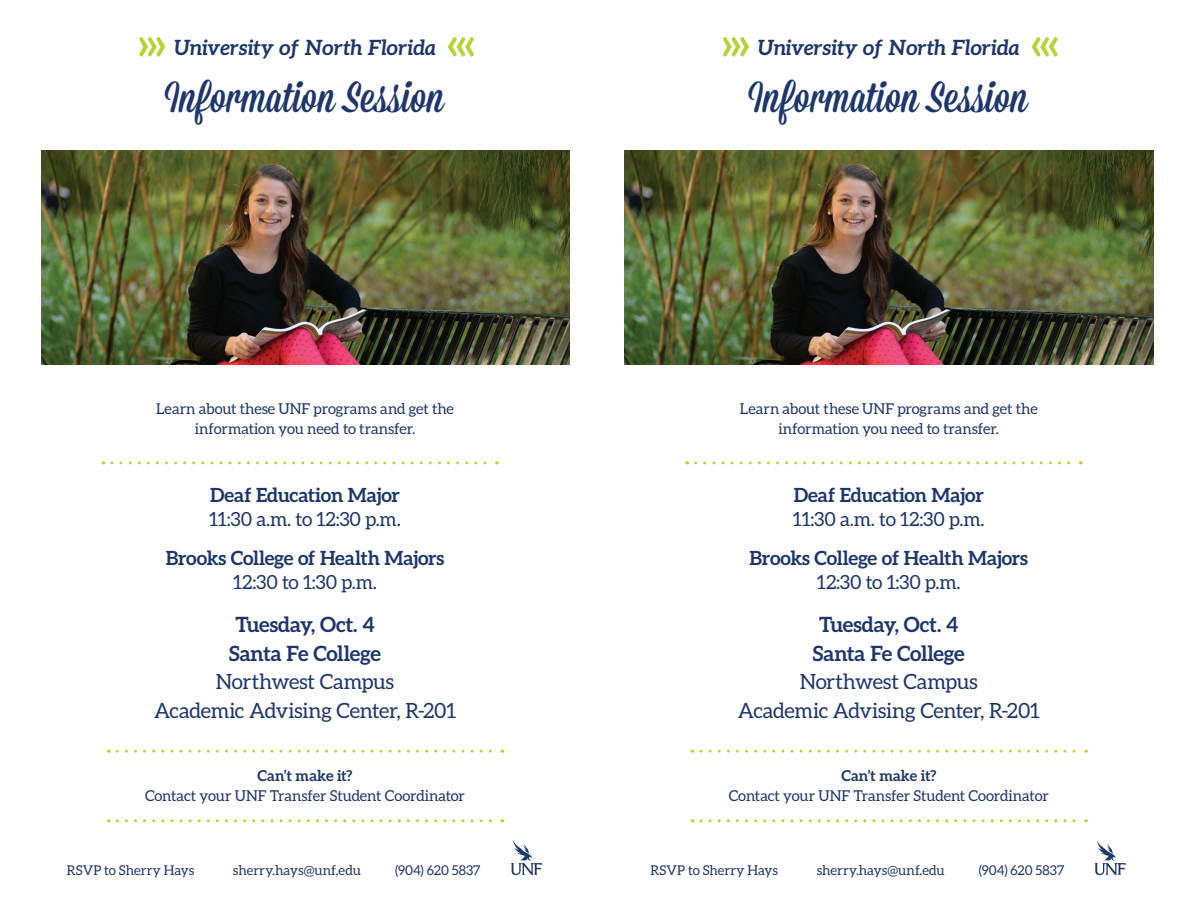
<style>
.page{position:relative;width:1188px;height:918px;background:#fff}
.page>*{position:absolute;margin:0;border:0;box-sizing:border-box;transform-origin:0 0}
.t1{font:43.5px "Mission Script";letter-spacing:.005em;color:#1d366c}
.t2{font:21px/28.5px "Aleo";letter-spacing:-.01em;color:#1d366c;text-align:center}
.t3{font:700 21px/28.5px "Aleo";letter-spacing:-.01em;color:#1d366c}
.t4{font:italic 700 21px "Aleo";letter-spacing:-.01em;color:#1d366c}
.t5{font:700 19.5px "Aleo";letter-spacing:-.01em;color:#1d366c}
.t6{font:19.5px "Aleo";color:#1d366c}
.t7{font:15px/19.5px "Aleo";letter-spacing:-.005em;color:#1d366c;text-align:center}
.t8{font:700 15px "Aleo";letter-spacing:.005em;color:#1d366c}
.t9{font:13.5px "Aleo";letter-spacing:.005em;color:#1d366c}
</style>
<div class="page">
<img style="left:41px;top:150px;width:529px;height:214px">
<img style="left:625px;top:150px;width:528px;height:214px">
<svg style="left:511px;top:840px;width:31px;height:35px"></svg>
<svg style="left:1095px;top:840px;width:31px;height:35px"></svg>
<svg style="left:139px;top:37px;width:26px;height:20px"></svg>
<svg style="left:723px;top:37px;width:26px;height:20px"></svg>
<svg style="left:448px;top:37px;width:26px;height:20px"></svg>
<svg style="left:1032px;top:37px;width:26px;height:20px"></svg>
<svg style="left:117px;top:750px;width:386px;height:3px"></svg>
<svg style="left:701px;top:750px;width:386px;height:3px"></svg>
<svg style="left:112px;top:461px;width:386px;height:3px"></svg>
<svg style="left:696px;top:461px;width:385px;height:3px"></svg>
<svg style="left:117px;top:819px;width:386px;height:3px"></svg>
<svg style="left:701px;top:819px;width:386px;height:3px"></svg>
<h2 class="t4" style="left:174px;top:36px;width:263px">University of North Florida</h2>
<h2 class="t4" style="left:758px;top:36px;width:263px">University of North Florida</h2>
<h1 class="t1" style="left:166px;top:71px;width:280px">Information Session</h1>
<h1 class="t1" style="left:750px;top:71px;width:280px">Information Session</h1>
<p class="t7" style="left:156px;top:399px;width:299px">Learn about these UNF programs and get the information you need to transfer.</p>
<p class="t7" style="left:740px;top:399px;width:299px">Learn about these UNF programs and get the information you need to transfer.</p>
<h3 class="t5" style="left:210px;top:484px;width:192px">Deaf Education Major</h3>
<h3 class="t6" style="left:209px;top:508px;width:193px">11:30 a.m. to 12:30 p.m.</h3>
<h3 class="t5" style="left:166px;top:547px;width:280px">Brooks College of Health Majors</h3>
<h3 class="t6" style="left:233px;top:571px;width:145px">12:30 to 1:30 p.m.</h3>
<h2 class="t3" style="left:229px;top:610px;width:153px">Tuesday, Oct. 4<br>Santa Fe College</h2>
<h2 class="t2" style="left:154px;top:667px;width:304px">Northwest Campus<br>Academic Advising Center, R-201</h2>
<p class="t8" style="left:258px;top:767px;width:96px">Can’t make it?</p>
<p class="t7" style="left:145px;top:785px;width:322px">Contact your UNF Transfer Student Coordinator</p>
<h3 class="t5" style="left:794px;top:484px;width:192px">Deaf Education Major</h3>
<h3 class="t6" style="left:793px;top:508px;width:193px">11:30 a.m. to 12:30 p.m.</h3>
<h3 class="t5" style="left:750px;top:547px;width:280px">Brooks College of Health Majors</h3>
<h3 class="t6" style="left:817px;top:571px;width:145px">12:30 to 1:30 p.m.</h3>
<h2 class="t3" style="left:813px;top:610px;width:153px">Tuesday, Oct. 4<br>Santa Fe College</h2>
<h2 class="t2" style="left:738px;top:667px;width:304px">Northwest Campus<br>Academic Advising Center, R-201</h2>
<p class="t8" style="left:841px;top:767px;width:96px">Can’t make it?</p>
<p class="t7" style="left:729px;top:785px;width:322px">Contact your UNF Transfer Student Coordinator</p>
<p class="t9" style="left:67px;top:862px;width:129px">RSVP to Sherry Hays</p>
<p class="t9" style="left:233px;top:862px;width:129px">sherry.hays@unf.edu</p>
<p class="t9" style="left:395px;top:862px;width:87px">(904) 620 5837</p>
<p class="t9" style="left:651px;top:862px;width:129px">RSVP to Sherry Hays</p>
<p class="t9" style="left:817px;top:862px;width:129px">sherry.hays@unf.edu</p>
<p class="t9" style="left:979px;top:862px;width:87px">(904) 620 5837</p>
</div>
